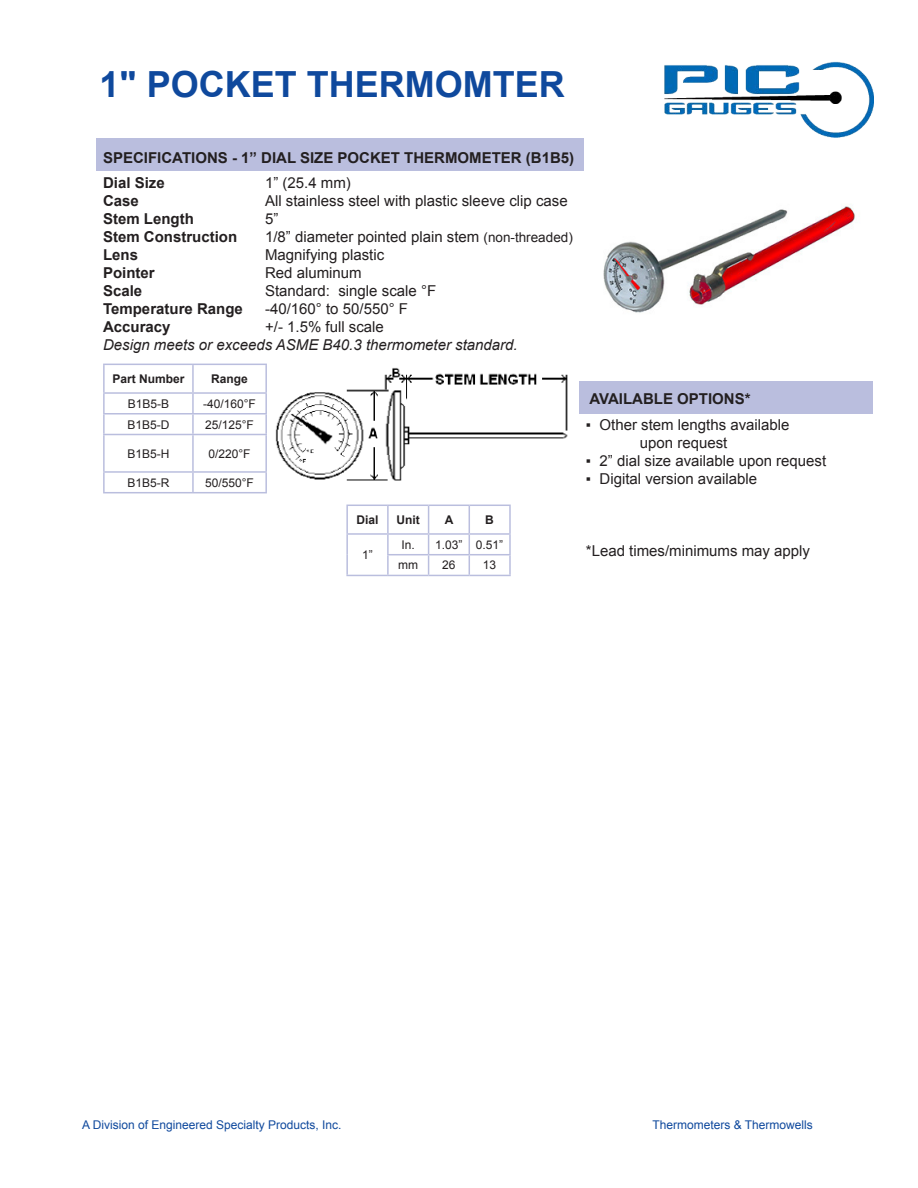
<style>
.page{position:relative;width:918px;height:1188px;background:#fff}
.page>*{position:absolute;margin:0;border:0;box-sizing:border-box;transform-origin:0 0}
.t1{font:700 36px "Arial";color:#0f499d}
.t2{font:15px "Arial";color:#231f20}
.t3{font:700 15px "Arial";color:#231f20}
.t4{font:italic 15px "Arial";color:#231f20}
.t5{font:12px "Arial";color:#231f20}
.t6{font:12px "Arial";color:#0f499d}
.t7{font:700 12px "Arial";color:#231f20}
.s1{font-size:13.5px}
</style>
<div class="page">
<div style="left:96px;top:138px;width:488px;height:32px;background:#babede"></div>
<img style="left:603px;top:205px;width:252px;height:108px">
<div style="left:580px;top:382px;width:293px;height:32px;background:#babede"></div>
<img style="left:275px;top:367px;width:293px;height:114px">
<hr style="left:346px;top:505px;width:42px;height:1px;background:#babede">
<hr style="left:346px;top:506px;width:2px;height:27px;background:#babede">
<hr style="left:388px;top:505px;width:41px;height:1px;background:#babede">
<hr style="left:387px;top:506px;width:2px;height:27px;background:#babede">
<hr style="left:429px;top:505px;width:40px;height:1px;background:#babede">
<hr style="left:469px;top:505px;width:42px;height:1px;background:#babede">
<hr style="left:509px;top:506px;width:2px;height:27px;background:#babede">
<hr style="left:346px;top:533px;width:42px;height:2px;background:#babede">
<hr style="left:346px;top:535px;width:2px;height:20px;background:#babede">
<hr style="left:346px;top:555px;width:2px;height:20px;background:#babede">
<hr style="left:388px;top:533px;width:41px;height:2px;background:#babede">
<svg style="left:387px;top:535px;width:2px;height:19px"></svg>
<hr style="left:429px;top:533px;width:40px;height:2px;background:#babede">
<hr style="left:469px;top:533px;width:42px;height:2px;background:#babede">
<svg style="left:509px;top:535px;width:2px;height:19px"></svg>
<hr style="left:387px;top:554px;width:42px;height:1px;background:#babede">
<hr style="left:387px;top:555px;width:2px;height:20px;background:#babede">
<hr style="left:429px;top:554px;width:40px;height:1px;background:#babede">
<svg style="left:428px;top:506px;width:1px;height:69px"></svg>
<hr style="left:469px;top:554px;width:42px;height:1px;background:#babede">
<svg style="left:469px;top:506px;width:1px;height:69px"></svg>
<hr style="left:509px;top:555px;width:2px;height:20px;background:#babede">
<hr style="left:346px;top:575px;width:42px;height:1px;background:#babede">
<hr style="left:388px;top:575px;width:41px;height:1px;background:#babede">
<hr style="left:429px;top:575px;width:40px;height:1px;background:#babede">
<hr style="left:469px;top:575px;width:42px;height:1px;background:#babede">
<hr style="left:103px;top:364px;width:90px;height:1px;background:#babede">
<hr style="left:103px;top:365px;width:2px;height:27px;background:#babede">
<hr style="left:193px;top:364px;width:74px;height:1px;background:#babede">
<hr style="left:192px;top:365px;width:2px;height:27px;background:#babede">
<hr style="left:265px;top:365px;width:2px;height:27px;background:#babede">
<hr style="left:103px;top:392px;width:90px;height:2px;background:#babede">
<hr style="left:103px;top:413px;width:90px;height:2px;background:#babede">
<svg style="left:103px;top:394px;width:2px;height:40px"></svg>
<hr style="left:103px;top:434px;width:90px;height:1px;background:#babede">
<hr style="left:103px;top:435px;width:2px;height:36px;background:#babede">
<hr style="left:103px;top:471px;width:90px;height:2px;background:#babede">
<svg style="left:103px;top:473px;width:2px;height:19px"></svg>
<hr style="left:193px;top:392px;width:74px;height:2px;background:#babede">
<hr style="left:193px;top:413px;width:74px;height:2px;background:#babede">
<svg style="left:192px;top:394px;width:2px;height:40px"></svg>
<svg style="left:265px;top:394px;width:2px;height:40px"></svg>
<hr style="left:193px;top:434px;width:74px;height:1px;background:#babede">
<hr style="left:192px;top:435px;width:2px;height:36px;background:#babede">
<hr style="left:265px;top:435px;width:2px;height:36px;background:#babede">
<hr style="left:193px;top:471px;width:74px;height:2px;background:#babede">
<svg style="left:192px;top:473px;width:2px;height:19px"></svg>
<svg style="left:265px;top:473px;width:2px;height:19px"></svg>
<hr style="left:103px;top:492px;width:90px;height:1px;background:#babede">
<hr style="left:193px;top:492px;width:74px;height:1px;background:#babede">
<img style="left:664px;top:61px;width:209px;height:76px">
<p class="t1" style="left:100px;top:61px;width:467px">1" POCKET THERMOMTER</p>
<p class="t3" style="left:103px;top:147px;width:473px">SPECIFICATIONS - 1” DIAL SIZE POCKET THERMOMETER (B1B5)</p>
<p class="t3" style="left:103px;top:173px;width:63px">Dial Size</p>
<p class="t2" style="left:265px;top:173px;width:87px">1” (25.4 mm)</p>
<p class="t3" style="left:103px;top:191px;width:37px">Case</p>
<p class="t2" style="left:265px;top:191px;width:304px">All stainless steel with plastic sleeve clip case</p>
<p class="t3" style="left:103px;top:209px;width:92px">Stem Length</p>
<p class="t2" style="left:265px;top:209px;width:15px">5”</p>
<p class="t3" style="left:103px;top:227px;width:136px">Stem Construction</p>
<p class="t2" style="left:265px;top:227px;width:309px">1/8” diameter pointed plain stem <span class="s1">(non-threaded)</span></p>
<p class="t3" style="left:103px;top:245px;width:37px">Lens</p>
<p class="t2" style="left:265px;top:245px;width:121px">Magnifying plastic</p>
<p class="t3" style="left:103px;top:263px;width:53px">Pointer</p>
<p class="t2" style="left:265px;top:263px;width:98px">Red aluminum</p>
<p class="t3" style="left:103px;top:281px;width:41px">Scale</p>
<p class="t2" style="left:265px;top:281px;width:173px">Standard: single scale °F</p>
<p class="t3" style="left:103px;top:299px;width:141px">Temperature Range</p>
<p class="t2" style="left:265px;top:299px;width:144px">-40/160° to 50/550° F</p>
<p class="t3" style="left:103px;top:317px;width:69px">Accuracy</p>
<p class="t2" style="left:265px;top:317px;width:120px">+/- 1.5% full scale</p>
<p class="t4" style="left:103px;top:335px;width:416px">Design meets or exceeds ASME B40.3 thermometer standard.</p>
<p class="t7" style="left:112px;top:371px;width:74px">Part Number</p>
<p class="t7" style="left:211px;top:371px;width:38px">Range</p>
<p class="t5" style="left:128px;top:396px;width:43px">B1B5-B</p>
<p class="t5" style="left:203px;top:396px;width:54px">-40/160°F</p>
<p class="t5" style="left:127px;top:416px;width:44px">B1B5-D</p>
<p class="t5" style="left:205px;top:416px;width:50px">25/125°F</p>
<p class="t5" style="left:127px;top:446px;width:44px">B1B5-H</p>
<p class="t5" style="left:208px;top:446px;width:44px">0/220°F</p>
<p class="t5" style="left:127px;top:475px;width:44px">B1B5-R</p>
<p class="t5" style="left:205px;top:475px;width:50px">50/550°F</p>
<p class="t7" style="left:357px;top:512px;width:24px">Dial</p>
<p class="t7" style="left:397px;top:512px;width:25px">Unit</p>
<p class="t7" style="left:445px;top:512px;width:10px">A</p>
<p class="t7" style="left:485px;top:512px;width:10px">B</p>
<p class="t5" style="left:362px;top:547px;width:12px">1”</p>
<p class="t5" style="left:402px;top:537px;width:15px">In.</p>
<p class="t5" style="left:435px;top:537px;width:29px">1.03”</p>
<p class="t5" style="left:476px;top:537px;width:29px">0.51”</p>
<p class="t5" style="left:398px;top:557px;width:21px">mm</p>
<p class="t5" style="left:442px;top:557px;width:15px">26</p>
<p class="t5" style="left:483px;top:557px;width:15px">13</p>
<p class="t3" style="left:589px;top:389px;width:163px">AVAILABLE OPTIONS*</p>
<p class="t2" style="left:586px;top:415px;width:205px">▪ Other stem lengths available</p>
<p class="t2" style="left:640px;top:433px;width:89px">upon request</p>
<p class="t2" style="left:586px;top:451px;width:242px">▪ 2” dial size available upon request</p>
<p class="t2" style="left:586px;top:469px;width:173px">▪ Digital version available</p>
<p class="t2" style="left:586px;top:541px;width:226px">*Lead times/minimums may apply</p>
<p class="t6" style="left:82px;top:1117px;width:261px">A Division of Engineered Specialty Products, Inc.</p>
<p class="t6" style="left:652px;top:1117px;width:162px">Thermometers &amp; Thermowells</p>
</div>
